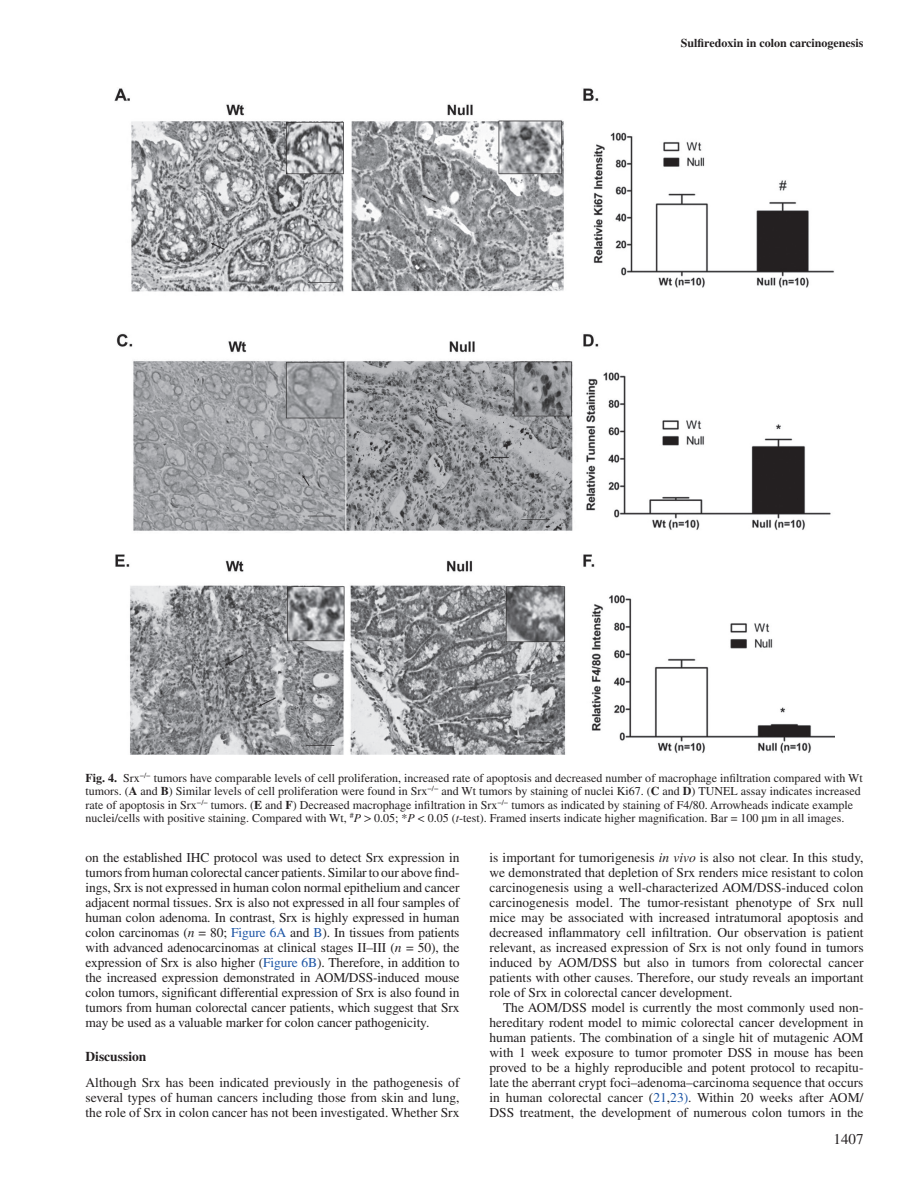
<style>
.page{position:relative;width:919px;height:1187px;background:#fff}
.page>*{position:absolute;margin:0;border:0;box-sizing:border-box;transform-origin:0 0}
.t1{font:15px "Times LT Std";color:#231f20}
.t2{font:13.5px/15px "Times LT Std";color:#231f20;text-align:justify}
.t3{font:700 13.5px "Times LT Std";color:#231f20}
.t4{font:12px/13.5px "Times LT Std";color:#231f20}
.t5{font:700 12px "Times LT Std";color:#231f20}
.s1{font-weight:700}
.s2{font-style:italic}
.s3{font-family:"Gandhari Unicode"}
.s4{color:#1e56a6}
</style>
<div class="page">
<img style="left:114px;top:88px;width:720px;height:666px">
<p class="t5" style="left:680px;top:36px;width:184px">Sulfiredoxin in colon carcinogenesis</p>
<p class="t4" style="left:85px;top:771px;width:778px"><span class="s1">Fig. 4.</span> Srx<sup>−/−</sup> tumors have comparable levels of cell proliferation, increased rate of apoptosis and decreased number of macrophage infiltration compared with Wt tumors. (<span class="s1">A</span> and <span class="s1">B</span>) Similar levels of cell proliferation were found in Srx<sup>−/−</sup> and Wt tumors by staining of nuclei Ki67. (<span class="s1">C</span> and <span class="s1">D</span>) TUNEL assay indicates increased rate of apoptosis in Srx<sup>−/−</sup> tumors. (<span class="s1">E</span> and <span class="s1">F</span>) Decreased macrophage infiltration in Srx<sup>−/−</sup> tumors as indicated by staining of F4/80. Arrowheads indicate example nuclei/cells with positive staining. Compared with Wt, <sup>#</sup><span class="s2">P</span> <span class="s3">&gt;</span> 0.05; *<span class="s2">P</span> &lt; 0.05 (<span class="s2">t</span>-test). Framed inserts indicate higher magnification. Bar = 100 <span class="s3">µ</span>m in all images.</p>
<p class="t2" style="left:86px;top:849px;width:375px">on the established IHC protocol was used to detect Srx expression in tumors from human colorectal cancer patients. Similar to our above find&shy;ings, Srx is not expressed in human colon normal epithelium and cancer adjacent normal tissues. Srx is also not expressed in all four samples of human colon adenoma. In contrast, Srx is highly expressed in human colon carcinomas (<span class="s2">n</span> = 80; <span class="s4">Figure 6A</span> and <span class="s4">B</span>). In tissues from patients with advanced adenocarcinomas at clinical stages II–III (<span class="s2">n</span> = 50), the expression of Srx is also higher (<span class="s4">Figure 6B</span>). Therefore, in addition to the increased expression demonstrated in AOM/DSS-induced mouse colon tumors, significant differential expression of Srx is also found in tumors from human colorectal cancer patients, which suggest that Srx may be used as a valuable marker for colon cancer pathogenicity.</p>
<p class="t3" style="left:86px;top:1048px;width:62px">Discussion</p>
<p class="t2" style="left:86px;top:1074px;width:375px">Although Srx has been indicated previously in the pathogenesis of several types of human cancers including those from skin and lung, the role of Srx in colon cancer has not been investigated. Whether Srx</p>
<p class="t2" style="left:489px;top:849px;width:375px">is important for tumorigenesis <span class="s2">in vivo</span> is also not clear. In this study, we demonstrated that depletion of Srx renders mice resistant to colon carcinogenesis using a well-characterized AOM/DSS-induced colon carcinogenesis model. The tumor-resistant phenotype of Srx null mice may be associated with increased intratumoral apoptosis and decreased inflammatory cell infiltration. Our observation is patient relevant, as increased expression of Srx is not only found in tumors induced by AOM/DSS but also in tumors from colorectal cancer patients with other causes. Therefore, our study reveals an important role of Srx in colorectal cancer development.</p>
<p class="t2" style="left:489px;top:999px;width:375px;text-indent:14px">The AOM/DSS model is currently the most commonly used non&shy;hereditary rodent model to mimic colorectal cancer development in human patients. The combination of a single hit of mutagenic AOM with 1 week exposure to tumor promoter DSS in mouse has been proved to be a highly reproducible and potent protocol to recapitu&shy;late the aberrant crypt foci–adenoma–carcinoma sequence that occurs in human colorectal cancer (<span class="s4">21</span>,<span class="s4">23)</span>. Within 20 weeks after AOM/ DSS treatment, the development of numerous colon tumors in the</p>
<p class="t1" style="left:833px;top:1130px;width:31px">1407</p>
</div>
